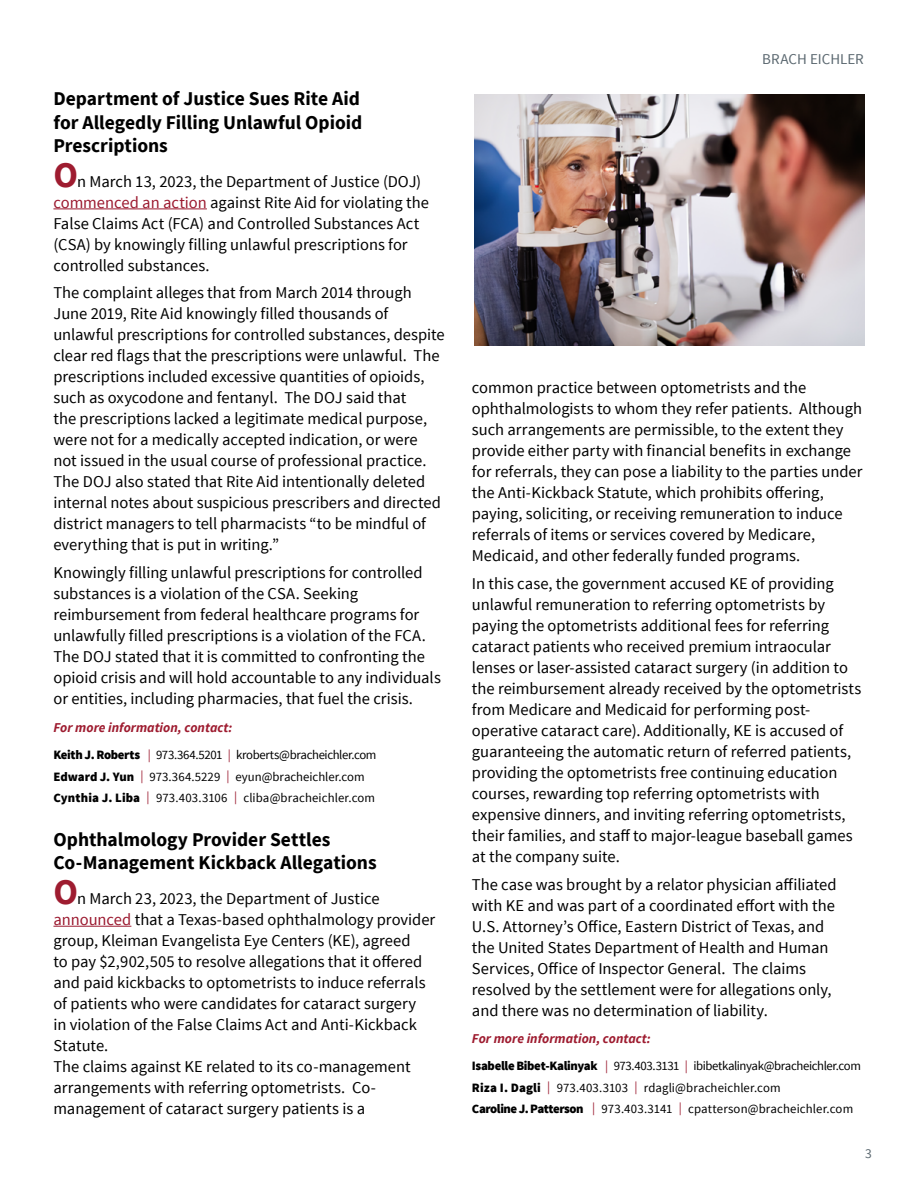
<style>
.page{position:relative;width:918px;height:1188px;background:#fff}
.page>*{position:absolute;margin:0;border:0;box-sizing:border-box;transform-origin:0 0}
.t1{font:700 19.5px/23.4px "Source Sans Pro";color:#000;text-align:justify}
.t2{font:16.5px/21px "Source Sans Pro";color:#000}
.t3{font:15px "Source Sans Pro";color:#5b6870}
.t4{font:italic 700 13.5px "Source Sans Pro";color:#9e1c30}
.t5{font:13.5px "Source Sans Pro";color:#5b6870}
.t6{font:12.75px/21.3px "Source Sans Pro";color:#000}
.s1{font-weight:700;font-size:36px;color:#9e1c30}
.s2{color:#9b192f}
.s3{font-weight:900}
</style>
<div class="page">
<hr style="left:53px;top:208px;width:154px;height:1px;background:#9b192f">
<hr style="left:53px;top:926px;width:78px;height:1px;background:#9b192f">
<img style="left:474px;top:94px;width:390px;height:252px">
<p class="t1" style="left:53px;top:87px;width:310px">Department of Justice Sues Rite Aid for Allegedly Filling Unlawful Opioid Prescriptions</p>
<p class="t2" style="left:53px;top:171px;width:377px"><span class="s1">O</span>n March 13, 2023, the Department of Justice (DOJ) <span class="s2">commenced an action</span> against Rite Aid for violating the False Claims Act (FCA) and Controlled Substances Act (CSA) by knowingly filling unlawful prescriptions for controlled substances.</p>
<p class="t2" style="left:53px;top:283px;width:393px">The complaint alleges that from March 2014 through June 2019, Rite Aid knowingly filled thousands of unlawful prescriptions for controlled substances, despite clear red flags that the prescriptions were unlawful. The prescriptions included excessive quantities of opioids, such as oxycodone and fentanyl. The DOJ said that<br>the prescriptions lacked a legitimate medical purpose, were not for a medically accepted indication, or were not issued in the usual course of professional practice.<br>The DOJ also stated that Rite Aid intentionally deleted internal notes about suspicious prescribers and directed district managers to tell pharmacists “to be mindful of everything that is put in writing.”</p>
<p class="t2" style="left:53px;top:563px;width:389px">Knowingly filling unlawful prescriptions for controlled substances is a violation of the CSA. Seeking reimbursement from federal healthcare programs for unlawfully filled prescriptions is a violation of the FCA.<br>The DOJ stated that it is committed to confronting the opioid crisis and will hold accountable to any individuals or entities, including pharmacies, that fuel the crisis.</p>
<p class="t4" style="left:53px;top:719px;width:180px">For more information, contact:</p>
<p class="t6" style="left:53px;top:744px;width:325px"><span class="s3">Keith J. Roberts</span> <span class="s2">|</span> 973.364.5201 <span class="s2">|</span> kroberts@bracheichler.com<br><span class="s3">Edward J. Yun</span> <span class="s2">|</span> 973.364.5229 <span class="s2">|</span> eyun@bracheichler.com<br><span class="s3">Cynthia J. Liba</span> <span class="s2">|</span> 973.403.3106 <span class="s2">|</span> cliba@bracheichler.com</p>
<p class="t1" style="left:53px;top:828px;width:325px">Ophthalmology Provider Settles<br>Co-Management Kickback Allegations</p>
<p class="t2" style="left:53px;top:888px;width:383px"><span class="s1">O</span>n March 23, 2023, the Department of Justice <span class="s2">announced</span> that a Texas-based ophthalmology provider group, Kleiman Evangelista Eye Centers (KE), agreed<br>to pay $2,902,505 to resolve allegations that it offered and paid kickbacks to optometrists to induce referrals of patients who were candidates for cataract surgery<br>in violation of the False Claims Act and Anti-Kickback Statute.<br>The claims against KE related to its co-management arrangements with referring optometrists. Co&shy;management of cataract surgery patients is a</p>
<p class="t3" style="left:762px;top:49px;width:103px">BRACH EICHLER</p>
<p class="t2" style="left:472px;top:378px;width:392px">common practice between optometrists and the ophthalmologists to whom they refer patients. Although such arrangements are permissible, to the extent they provide either party with financial benefits in exchange for referrals, they can pose a liability to the parties under the Anti-Kickback Statute, which prohibits offering, paying, soliciting, or receiving remuneration to induce referrals of items or services covered by Medicare, Medicaid, and other federally funded programs.</p>
<p class="t2" style="left:472px;top:573px;width:391px">In this case, the government accused KE of providing unlawful remuneration to referring optometrists by paying the optometrists additional fees for referring cataract patients who received premium intraocular lenses or laser-assisted cataract surgery (in addition to the reimbursement already received by the optometrists from Medicare and Medicaid for performing post&shy;operative cataract care). Additionally, KE is accused of guaranteeing the automatic return of referred patients, providing the optometrists free continuing education courses, rewarding top referring optometrists with expensive dinners, and inviting referring optometrists, their families, and staff to major-league baseball games at the company suite.</p>
<p class="t2" style="left:472px;top:874px;width:366px">The case was brought by a relator physician affiliated with KE and was part of a coordinated effort with the U.S. Attorney’s Office, Eastern District of Texas, and the United States Department of Health and Human Services, Office of Inspector General. The claims resolved by the settlement were for allegations only, and there was no determination of liability.</p>
<p class="t4" style="left:472px;top:1030px;width:180px">For more information, contact:</p>
<p class="t6" style="left:472px;top:1056px;width:390px"><span class="s3">Isabelle Bibet-Kalinyak</span> <span class="s2">|</span> 973.403.3131 <span class="s2">|</span> ibibetkalinyak@bracheichler.com<br><span class="s3">Riza I. Dagli</span> <span class="s2">|</span> 973.403.3103 <span class="s2">|</span> rdagli@bracheichler.com<br><span class="s3">Caroline J. Patterson</span> <span class="s2">|</span> 973.403.3141 <span class="s2">|</span> cpatterson@bracheichler.com</p>
<p class="t5" style="left:865px;top:1145px;width:8px">3</p>
</div>
